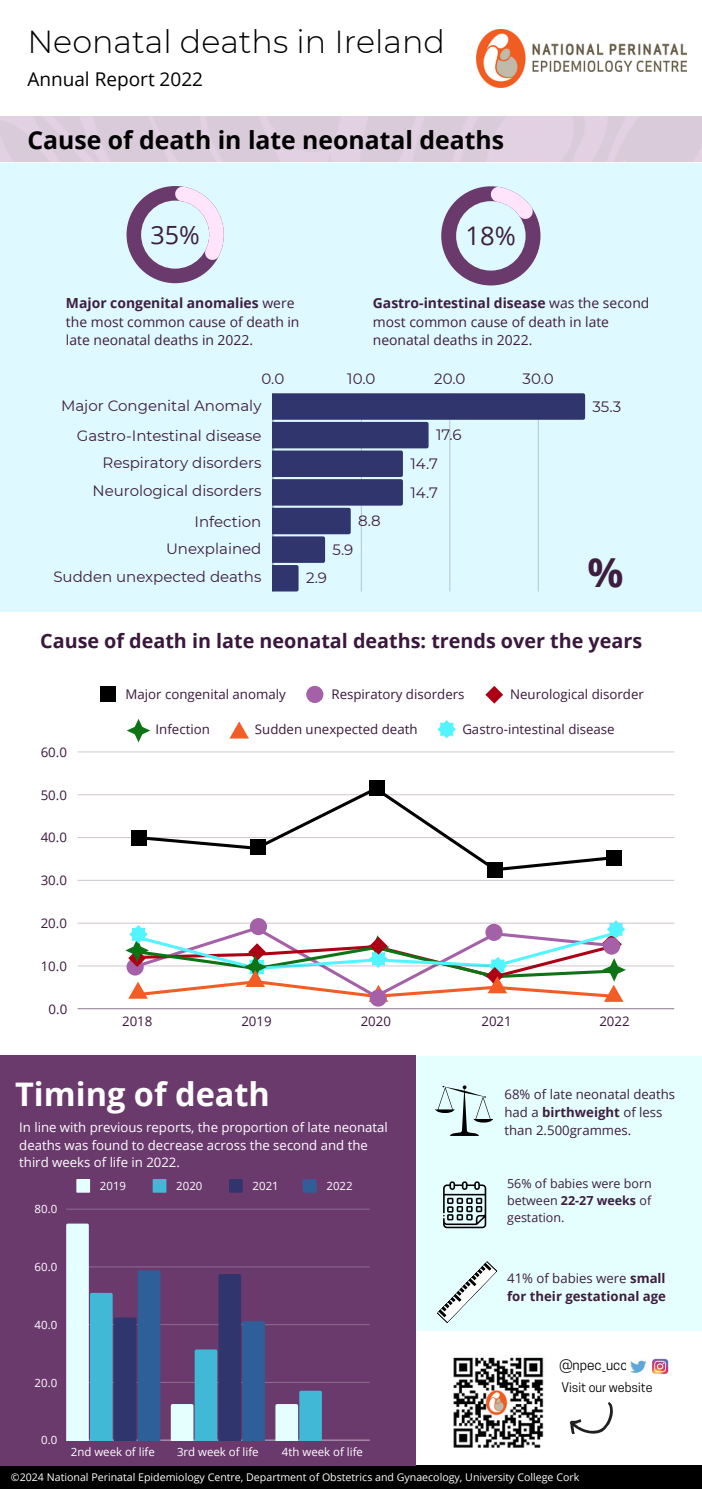
<style>
.page{position:relative;width:702px;height:1489px;background:#fff}
.page>*{position:absolute;margin:0;border:0;box-sizing:border-box;transform-origin:0 0}
.t1{font:700 40px "Open Sans";color:#3e1e40}
.t2{font:700 32.5px "Open Sans";color:#fff}
.t3{font:300 31.75px "Montserrat";color:#000}
.t4{font:25.5px "Open Sans";color:#3e1e40}
.t5{font:25px "Open Sans";color:#3e1e40}
.t6{font:700 24.75px "Open Sans";color:#000}
.t7{font:700 19.75px "Open Sans";color:#3b173d}
.t8{font:19px "Open Sans";color:#000}
.t9{font:15px "Montserrat";color:#3e1e40}
.t10{font:14px/18.5px "Open Sans";color:#3e1e40}
.t11{font:13.5px "Cooper Hewitt";color:#000}
.t12{font:13.25px "Open Sans";color:#3b173d}
.t13{font:13.25px/17.5px "Open Sans";color:#fff}
.t14{font:13.25px/17.5px "Open Sans";color:#3e1e40}
.t15{font:700 13.25px/17.5px "Open Sans";color:#3e1e40}
.t16{font:12.5px/16.8px "Open Sans";color:#3e1e40;text-align:justify}
.t17{font:12.5px "Cooper Hewitt";color:#000}
.t18{font:11.5px "Open Sans";color:#fff}
.t19{font:10.5px "Open Sans";color:#fffefe}
.s1{font-weight:700}
.s2{font-weight:400}
</style>
<div class="page">
<img style="left:476px;top:29px;width:210px;height:58px">
<div style="left:0;top:140px;width:701px;height:471px;background:#def9ff"></div>
<svg style="left:0;top:116px;width:701px;height:47px;background:#ddcedd"></svg>
<div style="left:0;top:1465px;width:701px;height:24px;background:#000"></div>
<svg style="left:126px;top:186px;width:98px;height:97px"></svg>
<svg style="left:441px;top:186px;width:99px;height:99px"></svg>
<hr style="left:272px;top:393px;width:1px;height:198px;background:#3e1e40">
<svg style="left:273px;top:393px;width:312px;height:198px"></svg>
<svg style="left:134px;top:784px;width:483px;height:90px"></svg>
<hr style="left:78px;top:1008px;width:595px;height:1px;background:#a696a7">
<hr style="left:78px;top:965px;width:595px;height:1px;background:#e4dfe4">
<hr style="left:78px;top:923px;width:595px;height:1px;background:#dfd9df">
<hr style="left:78px;top:880px;width:595px;height:1px;background:#d6ced6">
<hr style="left:78px;top:837px;width:595px;height:1px;background:#d0c7d0">
<hr style="left:78px;top:794px;width:595px;height:1px;background:#dad3da">
<hr style="left:78px;top:751px;width:595px;height:1px;background:#e3dee3">
<div style="left:131px;top:830px;width:15px;height:15px;background:#000"></div>
<div style="left:251px;top:840px;width:15px;height:15px;background:#000"></div>
<div style="left:369px;top:780px;width:15px;height:15px;background:#000"></div>
<div style="left:487px;top:862px;width:15px;height:15px;background:#000"></div>
<div style="left:606px;top:850px;width:15px;height:16px;background:#000"></div>
<svg style="left:250px;top:918px;width:17px;height:17px"></svg>
<div style="left:369px;top:989px;width:17px;height:17px;background:#a561a8;border-radius:50%"></div>
<div style="left:407px;top:1056px;width:294px;height:274px;background:#e5feff"></div>
<div style="left:0;top:1055px;width:415px;height:410px;background:#6b3a6d"></div>
<svg style="left:76px;top:1179px;width:14px;height:14px"></svg>
<svg style="left:153px;top:1179px;width:13px;height:14px"></svg>
<svg style="left:229px;top:1179px;width:13px;height:14px"></svg>
<svg style="left:303px;top:1179px;width:13px;height:14px"></svg>
<hr style="left:66px;top:1439px;width:303px;height:1px;background:#8a648c">
<hr style="left:66px;top:1382px;width:303px;height:1px;background:#8c668d">
<hr style="left:66px;top:1324px;width:303px;height:1px;background:#8a638b">
<hr style="left:66px;top:1266px;width:303px;height:1px;background:#805682">
<hr style="left:66px;top:1209px;width:303px;height:1px;background:#835a85">
<svg style="left:66px;top:1223px;width:94px;height:217px"></svg>
<svg style="left:171px;top:1274px;width:94px;height:166px"></svg>
<svg style="left:275px;top:1391px;width:47px;height:49px;background:#81bbd2"></svg>
<svg style="left:435px;top:1085px;width:58px;height:51px"></svg>
<svg style="left:437px;top:1261px;width:60px;height:62px"></svg>
<svg style="left:443px;top:1181px;width:43px;height:47px"></svg>
<img style="left:453px;top:1357px;width:91px;height:91px">
<svg style="left:569px;top:1402px;width:44px;height:32px"></svg>
<img style="left:630px;top:1358px;width:37px;height:17px">
<svg style="left:125px;top:920px;width:500px;height:82px"></svg>
<div style="left:101px;top:687px;width:15px;height:15px;background:#000"></div>
<div style="left:306px;top:686px;width:17px;height:17px;background:#a561a8;border-radius:50%"></div>
<svg style="left:485px;top:686px;width:18px;height:18px"></svg>
<svg style="left:127px;top:719px;width:23px;height:23px"></svg>
<svg style="left:229px;top:721px;width:20px;height:17px"></svg>
<svg style="left:437px;top:720px;width:19px;height:18px"></svg>
<p class="t3" style="left:27px;top:23px;width:419px">Neonatal deaths in Ireland</p>
<h5 class="t8" style="left:27px;top:66px;width:177px">Annual Report 2022</h5>
<p class="t6" style="left:27px;top:123px;width:478px">Cause of death in late neonatal deaths</p>
<h3 class="t5" style="left:150px;top:217px;width:51px">35%</h3>
<h3 class="t4" style="left:465px;top:218px;width:52px">18%</h3>
<p class="t10" style="left:66px;top:294px;width:235px"><span class="s1">Major congenital anomalies</span> were the most common cause of death in late neonatal deaths in 2022.</p>
<p class="t10" style="left:372px;top:294px;width:278px"><span class="s1">Gastro-intestinal disease</span> was the second most common cause of death in late neonatal deaths in 2022.</p>
<p class="t9" style="left:261px;top:369px;width:24px">0.0</p>
<p class="t9" style="left:347px;top:369px;width:30px">10.0</p>
<p class="t9" style="left:434px;top:369px;width:33px">20.0</p>
<p class="t9" style="left:522px;top:369px;width:33px">30.0</p>
<p class="t9" style="left:61px;top:396px;width:202px">Major Congenital Anomaly</p>
<p class="t9" style="left:592px;top:397px;width:30px">35.3</p>
<p class="t9" style="left:77px;top:426px;width:186px">Gastro-Intestinal disease</p>
<p class="t9" style="left:436px;top:426px;width:27px">17.6</p>
<p class="t9" style="left:102px;top:453px;width:160px">Respiratory disorders</p>
<p class="t9" style="left:410px;top:454px;width:29px">14.7</p>
<p class="t9" style="left:93px;top:482px;width:170px">Neurological disorders</p>
<p class="t9" style="left:410px;top:483px;width:29px">14.7</p>
<p class="t9" style="left:194px;top:512px;width:68px">Infection</p>
<p class="t9" style="left:358px;top:512px;width:24px">8.8</p>
<p class="t9" style="left:166px;top:539px;width:97px">Unexplained</p>
<p class="t9" style="left:332px;top:540px;width:22px">5.9</p>
<p class="t9" style="left:53px;top:568px;width:209px">Sudden unexpected deaths</p>
<p class="t9" style="left:306px;top:569px;width:22px">2.9</p>
<p class="t1" style="left:587px;top:544px;width:37px">%</p>
<p class="t7" style="left:40px;top:627px;width:603px">Cause of death in late neonatal deaths: trends over the years</p>
<p class="t12" style="left:41px;top:742px;width:28px">60.0</p>
<p class="t12" style="left:41px;top:785px;width:28px">50.0</p>
<p class="t12" style="left:41px;top:828px;width:28px">40.0</p>
<p class="t12" style="left:41px;top:871px;width:28px">30.0</p>
<p class="t12" style="left:41px;top:914px;width:28px">20.0</p>
<p class="t12" style="left:41px;top:956px;width:28px">10.0</p>
<p class="t12" style="left:49px;top:999px;width:20px">0.0</p>
<p class="t12" style="left:125px;top:684px;width:162px">Major congenital anomaly</p>
<p class="t12" style="left:331px;top:684px;width:134px">Respiratory disorders</p>
<p class="t12" style="left:510px;top:684px;width:135px">Neurological disorder</p>
<p class="t12" style="left:155px;top:719px;width:56px">Infection</p>
<p class="t12" style="left:255px;top:719px;width:164px">Sudden unexpected death</p>
<p class="t12" style="left:462px;top:719px;width:154px">Gastro-intestinal disease</p>
<p class="t12" style="left:122px;top:1011px;width:32px">2018</p>
<p class="t12" style="left:241px;top:1011px;width:32px">2019</p>
<p class="t12" style="left:360px;top:1011px;width:32px">2020</p>
<p class="t12" style="left:481px;top:1011px;width:32px">2021</p>
<p class="t12" style="left:599px;top:1011px;width:32px">2022</p>
<p class="t2" style="left:15px;top:1072px;width:256px">Timing of death</p>
<p class="t13" style="left:19px;top:1118px;width:370px">In line with previous reports, the proportion of late neonatal deaths was found to decrease across the second and the third weeks of life in 2022.</p>
<p class="t18" style="left:35px;top:1201px;width:24px">80.0</p>
<p class="t18" style="left:35px;top:1259px;width:24px">60.0</p>
<p class="t18" style="left:35px;top:1316px;width:24px">40.0</p>
<p class="t18" style="left:100px;top:1177px;width:28px">2019</p>
<p class="t18" style="left:176px;top:1177px;width:28px">2020</p>
<p class="t18" style="left:252px;top:1177px;width:28px">2021</p>
<p class="t18" style="left:326px;top:1177px;width:28px">2022</p>
<p class="t18" style="left:35px;top:1374px;width:24px">20.0</p>
<p class="t18" style="left:41px;top:1432px;width:18px">0.0</p>
<p class="t18" style="left:71px;top:1443px;width:85px">2nd week of life</p>
<p class="t18" style="left:177px;top:1443px;width:83px">3rd week of life</p>
<p class="t18" style="left:282px;top:1443px;width:82px">4th week of life</p>
<p class="t14" style="left:504px;top:1085px;width:172px">68% of late neonatal deaths had a <span class="s1">birthweight</span> of less than 2.500grammes.</p>
<p class="t16" style="left:507px;top:1175px;width:146px">56% of babies were born between <span class="s1">22-27 weeks</span> of gestation.</p>
<h4 class="t15" style="left:507px;top:1269px;width:160px"><span class="s2">41% of babies were</span> small for their gestational age</h4>
<h2 class="t11" style="left:559px;top:1360px;width:69px">@npec_ucc</h2>
<h1 class="t17" style="left:561px;top:1382px;width:93px">Visit our website</h1>
<h3 class="t19" style="left:11px;top:1469px;width:569px">©2024 National Perinatal Epidemiology Centre, Department of Obstetrics and Gynaecology, University College Cork</h3>
</div>
